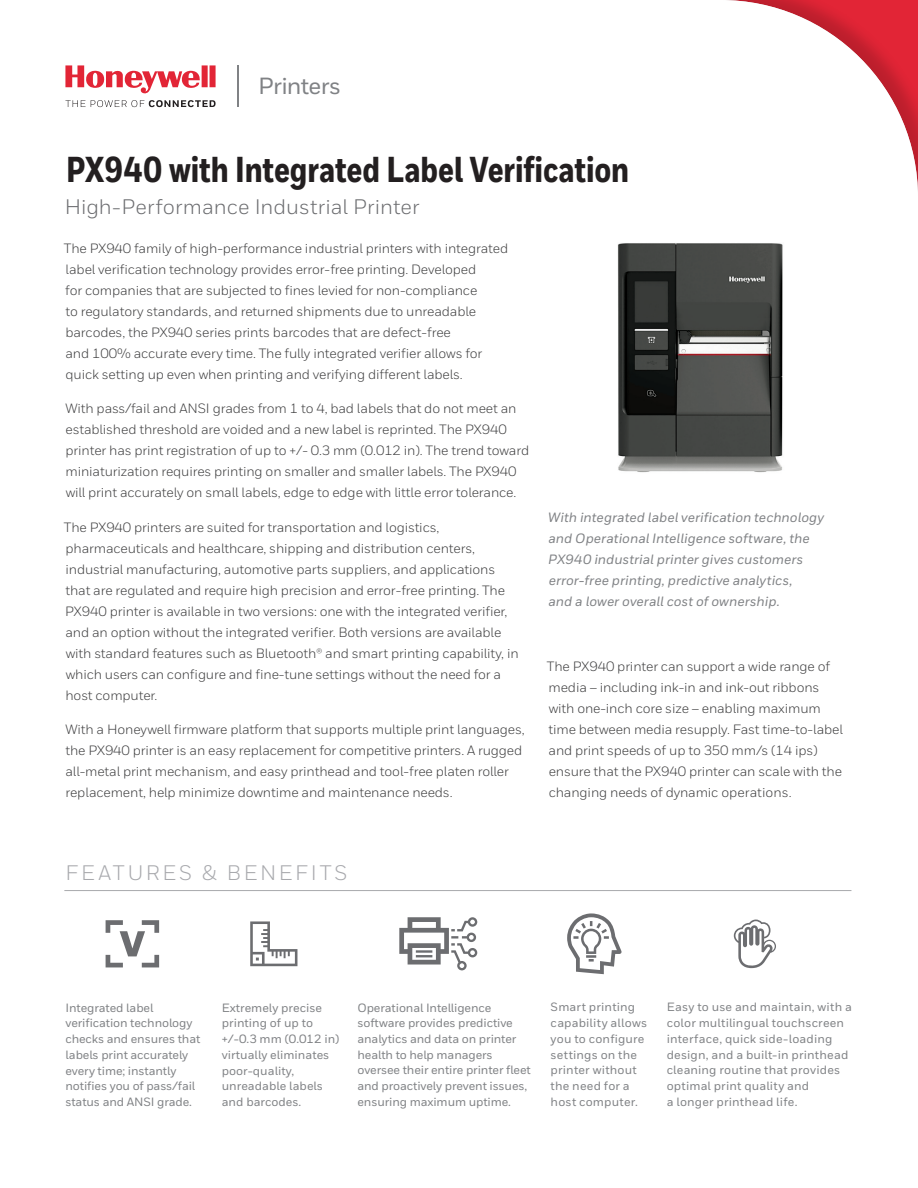
<style>
.page{position:relative;width:918px;height:1188px;background:#fff}
.page>*{position:absolute;margin:0;border:0;box-sizing:border-box;transform-origin:0 0}
.t1{font:800 36px "Honeywell Cond";letter-spacing:-.005em;color:#231f20}
.t2{font:500 23.4px "Honeywell Sans";letter-spacing:-.03em;color:#808285}
.t3{font:21px "Honeywell Sans";color:#6c6d70}
.t4{font:21px "Honeywell Sans";letter-spacing:.13em;color:#a8a9ad}
.t5{font:13.5px/21px "Honeywell Sans";letter-spacing:-.01em;color:#3e3e3f}
.t6{font:italic 500 13.5px/21px "Honeywell Sans";color:#808285}
.t7{font:500 12px/15.8px "Honeywell Sans";color:#808285}
</style>
<div class="page">
<hr style="left:237px;top:65px;width:2px;height:42px;background:#808285">
<svg style="left:65px;top:65px;width:151px;height:29px"></svg>
<svg style="left:65px;top:100px;width:151px;height:7px"></svg>
<img style="left:617px;top:243px;width:166px;height:230px">
<hr style="left:64px;top:890px;width:787px;height:1px;background:#a8a9ad">
<svg style="left:106px;top:920px;width:53px;height:47px"></svg>
<svg style="left:250px;top:921px;width:47px;height:45px"></svg>
<svg style="left:399px;top:917px;width:78px;height:53px"></svg>
<svg style="left:567px;top:913px;width:55px;height:61px"></svg>
<svg style="left:734px;top:920px;width:42px;height:48px"></svg>
<h2 class="t2" style="left:258px;top:72px;width:85px">Printers</h2>
<h1 class="t1" style="left:66px;top:147px;width:565px">PX940 with Integrated Label Verification</h1>
<h3 class="t3" style="left:65px;top:194px;width:356px">High-Performance Industrial Printer</h3>
<p class="t5" style="left:64px;top:238px;width:446px">The PX940 family of high-performance industrial printers with integrated label verification technology provides error-free printing. Developed<br>for companies that are subjected to fines levied for non-compliance<br>to regulatory standards, and returned shipments due to unreadable barcodes, the PX940 series prints barcodes that are defect-free<br>and 100% accurate every time. The fully integrated verifier allows for quick setting up even when printing and verifying different labels.</p>
<p class="t5" style="left:65px;top:398px;width:465px">With pass/fail and ANSI grades from 1 to 4, bad labels that do not meet an established threshold are voided and a new label is reprinted. The PX940 printer has print registration of up to +/- 0.3 mm (0.012 in). The trend toward miniaturization requires printing on smaller and smaller labels. The PX940 will print accurately on small labels, edge to edge with little error tolerance.</p>
<p class="t5" style="left:64px;top:517px;width:456px">The PX940 printers are suited for transportation and logistics, pharmaceuticals and healthcare, shipping and distribution centers, industrial manufacturing, automotive parts suppliers, and applications that are regulated and require high precision and error-free printing. The PX940 printer is available in two versions: one with the integrated verifier, and an option without the integrated verifier. Both versions are available with standard features such as Bluetooth® and smart printing capability, in which users can configure and fine-tune settings without the need for a host computer.</p>
<p class="t5" style="left:65px;top:719px;width:461px">With a Honeywell firmware platform that supports multiple print languages, the PX940 printer is an easy replacement for competitive printers. A rugged all-metal print mechanism, and easy printhead and tool-free platen roller replacement, help minimize downtime and maintenance needs.</p>
<p class="t6" style="left:548px;top:507px;width:278px">With integrated label verification technology and Operational Intelligence software, the PX940 industrial printer gives customers error-free printing, predictive analytics,<br>and a lower overall cost of ownership.</p>
<p class="t5" style="left:547px;top:656px;width:297px">The PX940 printer can support a wide range of media – including ink-in and ink-out ribbons with one-inch core size – enabling maximum time between media resupply. Fast time-to-label and print speeds of up to 350 mm/s (14 ips) ensure that the PX940 printer can scale with the changing needs of dynamic operations.</p>
<h3 class="t4" style="left:65px;top:860px;width:284px">FEATURES &amp; BENEFITS</h3>
<p class="t7" style="left:65px;top:1000px;width:137px">Integrated label verification technology checks and ensures that labels print accurately every time; instantly notifies you of pass/fail status and ANSI grade.</p>
<p class="t7" style="left:222px;top:1000px;width:119px">Extremely precise printing of up to +/-0.3 mm (0.012 in) virtually eliminates poor-quality, unreadable labels and barcodes.</p>
<p class="t7" style="left:357px;top:1000px;width:175px">Operational Intelligence software provides predictive analytics and data on printer health to help managers oversee their entire printer fleet and proactively prevent issues, ensuring maximum uptime.</p>
<p class="t7" style="left:551px;top:1000px;width:98px">Smart printing capability allows you to configure settings on the printer without the need for a host computer.</p>
<p class="t7" style="left:667px;top:1000px;width:187px">Easy to use and maintain, with a color multilingual touchscreen interface, quick side-loading design, and a built-in printhead cleaning routine that provides optimal print quality and<br>a longer printhead life.</p>
</div>
